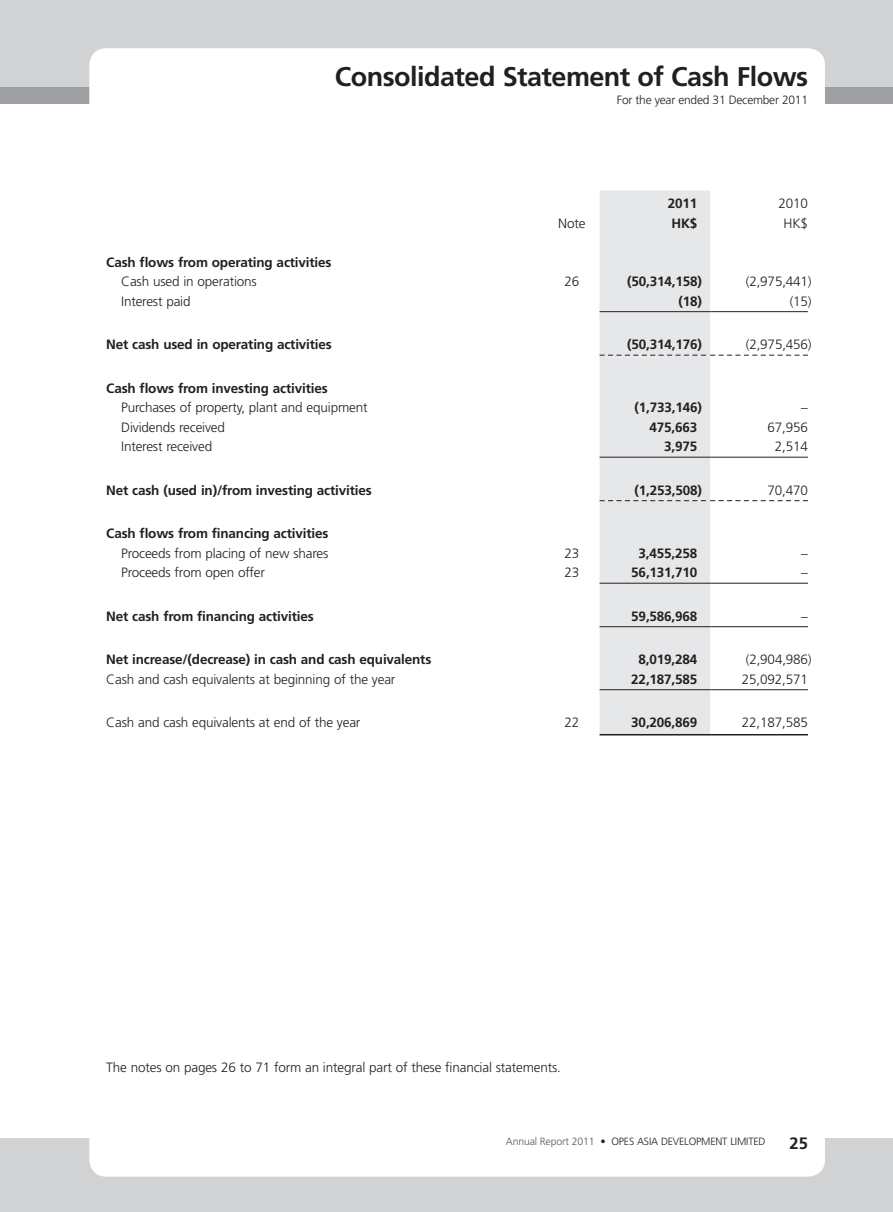
<style>
.page{position:relative;width:893px;height:1212px;background:#fff}
.page>*{position:absolute;margin:0;border:0;box-sizing:border-box;transform-origin:0 0}
.t1{font:700 27px "Frutiger LT Std";letter-spacing:-.02em;color:#231f20}
.t2{font:700 16.5px "Frutiger LT Std";color:#231f20}
.Body_Text{font:300 13.5px "Frutiger LT Std";letter-spacing:-.01em;color:#231f20}
.Body_Text-2{font:700 13.5px "Frutiger LT Std";letter-spacing:-.01em;color:#231f20}
.t3{font:300 12px "Frutiger LT Std";letter-spacing:-.02em;color:#231f20}
.Body_Text-3{font:300 10.5px "Frutiger LT Std";letter-spacing:-.015em;color:#231f20}
.s1{color:#57585a}
</style>
<div class="page">
<div style="left:0;top:86px;width:893px;height:17px;background:#9d9fa2"></div>
<div style="left:0;top:0;width:893px;height:86px;background:#d1d2d4"></div>
<div style="left:89px;top:48px;width:736px;height:77px;background:#fff;border-radius:17px"></div>
<div style="left:0;top:1138px;width:893px;height:74px;background:#d1d2d4"></div>
<div style="left:89px;top:1100px;width:736px;height:76px;background:#fff;border-radius:17px"></div>
<div style="left:600px;top:190px;width:110px;height:544px;background:#e6e7e9"></div>
<hr style="left:600px;top:311px;width:110px;height:1px;background:#231f20">
<hr style="left:710px;top:311px;width:98px;height:1px;background:#231f20">
<svg style="left:600px;top:355px;width:208px;height:1px"></svg>
<hr style="left:600px;top:457px;width:110px;height:1px;background:#231f20">
<hr style="left:710px;top:457px;width:98px;height:1px;background:#231f20">
<svg style="left:600px;top:500px;width:208px;height:1px"></svg>
<hr style="left:600px;top:583px;width:110px;height:1px;background:#231f20">
<hr style="left:710px;top:583px;width:98px;height:1px;background:#231f20">
<hr style="left:600px;top:626px;width:110px;height:1px;background:#231f20">
<hr style="left:710px;top:626px;width:98px;height:1px;background:#231f20">
<hr style="left:600px;top:689px;width:110px;height:1px;background:#231f20">
<hr style="left:710px;top:689px;width:98px;height:1px;background:#231f20">
<hr style="left:600px;top:734px;width:110px;height:1px;background:#231f20">
<hr style="left:710px;top:734px;width:98px;height:1px;background:#231f20">
<p class="t1" style="left:335px;top:61px;width:475px">Consolidated Statement of Cash Flows</p>
<p class="t3" style="left:617px;top:93px;width:193px">For the year ended 31 December 2011</p>
<p class="Body_Text-2" style="left:668px;top:196px;width:31px">2011</p>
<p class="Body_Text" style="left:778px;top:196px;width:31px">2010</p>
<p class="Body_Text" style="left:558px;top:215px;width:29px">Note</p>
<p class="Body_Text-2" style="left:671px;top:215px;width:27px">HK$</p>
<p class="Body_Text" style="left:783px;top:215px;width:26px">HK$</p>
<p class="Body_Text-2" style="left:106px;top:254px;width:227px">Cash flows from operating activities</p>
<p class="Body_Text" style="left:121px;top:274px;width:137px">Cash used in operations</p>
<p class="Body_Text" style="left:564px;top:274px;width:16px">26</p>
<p class="Body_Text-2" style="left:627px;top:274px;width:76px">(50,314,158)</p>
<p class="Body_Text" style="left:746px;top:274px;width:67px">(2,975,441)</p>
<p class="Body_Text" style="left:121px;top:293px;width:71px">Interest paid</p>
<p class="Body_Text-2" style="left:678px;top:293px;width:25px">(18)</p>
<p class="Body_Text" style="left:790px;top:293px;width:24px">(15)</p>
<p class="Body_Text-2" style="left:106px;top:337px;width:227px">Net cash used in operating activities</p>
<p class="Body_Text-2" style="left:627px;top:337px;width:76px">(50,314,176)</p>
<p class="Body_Text" style="left:746px;top:337px;width:67px">(2,975,456)</p>
<p class="Body_Text-2" style="left:106px;top:380px;width:223px">Cash flows from investing activities</p>
<p class="Body_Text" style="left:121px;top:400px;width:248px">Purchases of property, plant and equipment</p>
<p class="Body_Text-2" style="left:634px;top:400px;width:69px">(1,733,146)</p>
<p class="Body_Text" style="left:801px;top:400px;width:8px">–</p>
<p class="Body_Text" style="left:121px;top:419px;width:105px">Dividends received</p>
<p class="Body_Text-2" style="left:650px;top:419px;width:49px">475,663</p>
<p class="Body_Text" style="left:767px;top:419px;width:42px">67,956</p>
<p class="Body_Text" style="left:121px;top:439px;width:93px">Interest received</p>
<p class="Body_Text-2" style="left:664px;top:439px;width:35px">3,975</p>
<p class="Body_Text" style="left:775px;top:439px;width:35px">2,514</p>
<p class="Body_Text-2" style="left:106px;top:482px;width:267px">Net cash (used in)/from investing activities</p>
<p class="Body_Text-2" style="left:634px;top:482px;width:69px">(1,253,508)</p>
<p class="Body_Text" style="left:767px;top:482px;width:42px">70,470</p>
<p class="Body_Text-2" style="left:106px;top:526px;width:224px">Cash flows from financing activities</p>
<p class="Body_Text" style="left:121px;top:545px;width:209px">Proceeds from placing of new shares</p>
<p class="Body_Text" style="left:564px;top:545px;width:16px">23</p>
<p class="Body_Text-2" style="left:639px;top:545px;width:60px">3,455,258</p>
<p class="Body_Text" style="left:801px;top:545px;width:8px">–</p>
<p class="Body_Text" style="left:121px;top:565px;width:145px">Proceeds from open offer</p>
<p class="Body_Text" style="left:564px;top:565px;width:16px">23</p>
<p class="Body_Text-2" style="left:631px;top:565px;width:68px">56,131,710</p>
<p class="Body_Text" style="left:801px;top:565px;width:8px">–</p>
<p class="Body_Text-2" style="left:106px;top:608px;width:209px">Net cash from financing activities</p>
<p class="Body_Text-2" style="left:631px;top:608px;width:68px">59,586,968</p>
<p class="Body_Text" style="left:801px;top:608px;width:8px">–</p>
<p class="Body_Text-2" style="left:106px;top:652px;width:327px">Net increase/(decrease) in cash and cash equivalents</p>
<p class="Body_Text-2" style="left:639px;top:652px;width:60px">8,019,284</p>
<p class="Body_Text" style="left:746px;top:652px;width:67px">(2,904,986)</p>
<p class="Body_Text" style="left:106px;top:671px;width:291px">Cash and cash equivalents at beginning of the year</p>
<p class="Body_Text-2" style="left:631px;top:671px;width:68px">22,187,585</p>
<p class="Body_Text" style="left:742px;top:671px;width:68px">25,092,571</p>
<p class="Body_Text" style="left:106px;top:715px;width:256px">Cash and cash equivalents at end of the year</p>
<p class="Body_Text" style="left:564px;top:715px;width:16px">22</p>
<p class="Body_Text-2" style="left:631px;top:715px;width:68px">30,206,869</p>
<p class="Body_Text" style="left:742px;top:715px;width:68px">22,187,585</p>
<p class="Body_Text" style="left:106px;top:1060px;width:456px">The notes on pages 26 to 71 form an integral part of these financial statements.</p>
<p class="Body_Text-3" style="left:506px;top:1135px;width:261px"><span class="s1">Annual Report 2011</span> • OPES ASIA DEVELOPMENT LIMITED</p>
<p class="t2" style="left:790px;top:1133px;width:20px">25</p>
</div>
